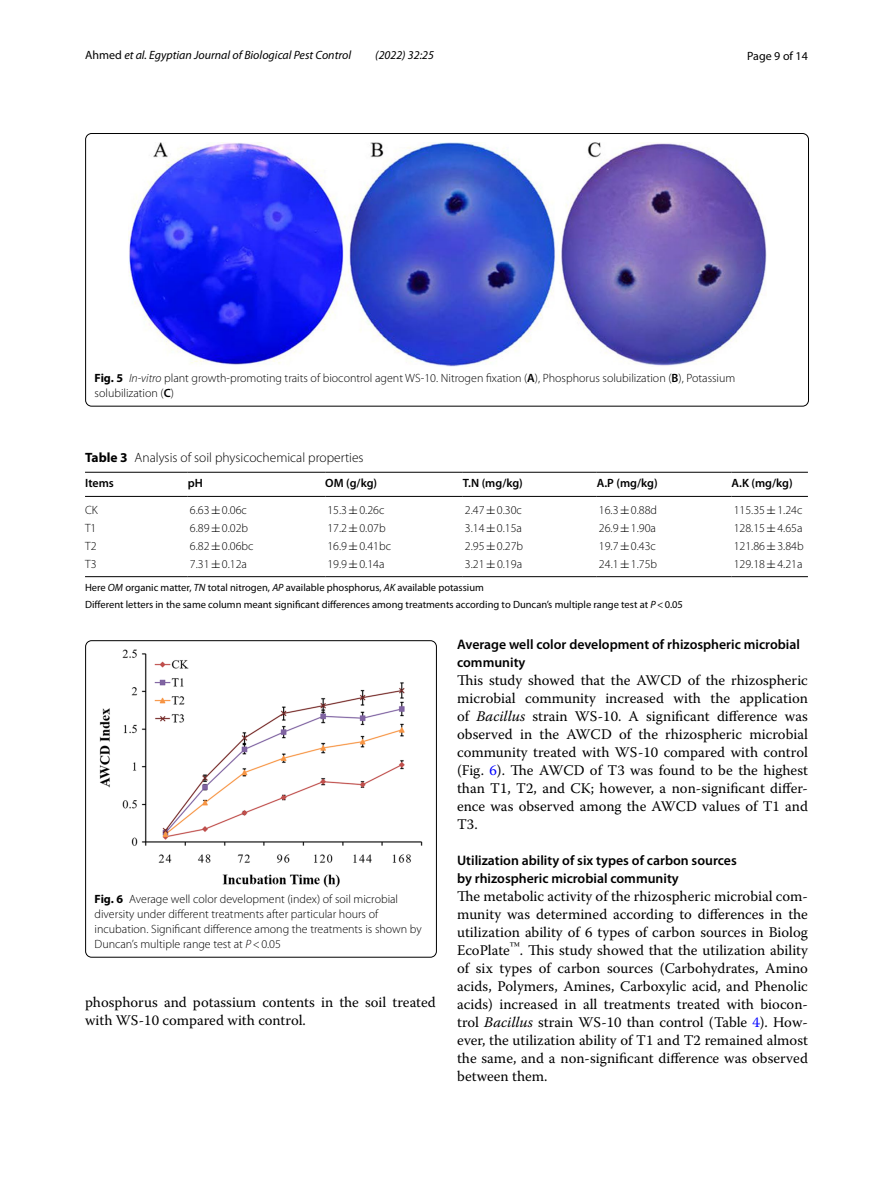
<style>
.page{position:relative;width:893px;height:1187px;background:#fff}
.page>*{position:absolute;margin:0;border:0;box-sizing:border-box;transform-origin:0 0}
.t1{font:14.7px/18px "Warnock Pro";color:#000;text-align:justify}
.t2{font:600 13.8px/18px "Myriad Pro";color:#000}
.t3{font:300 13.5px "Myriad Pro";color:#000}
.t4{font:300 12px/15px "Myriad Pro";color:#000}
.t5{font:italic 12px "Myriad Pro";color:#000}
.t6{font:600 12px "Myriad Pro";color:#000}
.t7{font:12px "Myriad Pro";color:#000}
.t8{font:10.5px/17px "Myriad Pro";color:#000}
.s1{font-style:normal}
.s2{font-weight:700}
.s3{font-style:italic}
.s4{font-weight:600}
.s5{font-family:"MTSY";font-weight:400}
.s6{color:#00f}
</style>
<div class="page">
<img style="left:128px;top:142px;width:638px;height:224px">
<hr style="left:85px;top:472px;width:103px;height:1px;background:#000">
<hr style="left:85px;top:496px;width:103px;height:1px;background:#000">
<hr style="left:188px;top:472px;width:137px;height:1px;background:#000">
<hr style="left:188px;top:496px;width:137px;height:1px;background:#000">
<hr style="left:325px;top:472px;width:138px;height:1px;background:#000">
<hr style="left:325px;top:496px;width:138px;height:1px;background:#000">
<hr style="left:463px;top:472px;width:134px;height:1px;background:#000">
<hr style="left:463px;top:496px;width:134px;height:1px;background:#000">
<hr style="left:597px;top:472px;width:134px;height:1px;background:#000">
<hr style="left:597px;top:496px;width:134px;height:1px;background:#000">
<hr style="left:731px;top:472px;width:77px;height:1px;background:#000">
<hr style="left:731px;top:496px;width:77px;height:1px;background:#000">
<hr style="left:85px;top:576px;width:103px;height:1px;background:#000">
<hr style="left:188px;top:576px;width:137px;height:1px;background:#000">
<hr style="left:325px;top:576px;width:138px;height:1px;background:#000">
<hr style="left:463px;top:576px;width:134px;height:1px;background:#000">
<hr style="left:597px;top:576px;width:134px;height:1px;background:#000">
<hr style="left:731px;top:576px;width:77px;height:1px;background:#000">
<img style="left:99px;top:649px;width:324px;height:238px">
<div style="left:85px;top:640px;width:352px;height:317px;border:1px solid #000;border-radius:6px"></div>
<p class="t5" style="left:85px;top:48px;width:268px"><span class="s1">Ahmed</span> et al. Egyptian Journal of Biological Pest Control</p>
<p class="t5" style="left:375px;top:48px;width:60px">(2022) 32:25</p>
<p class="t7" style="left:747px;top:48px;width:62px">Page 9 of 14</p>
<p class="t4" style="left:95px;top:370px;width:642px"><span class="s2">Fig. 5</span> <span class="s3">In-vitro</span> plant growth-promoting traits of biocontrol agent WS-10. Nitrogen fixation (<span class="s4">A</span>), Phosphorus solubilization (<span class="s4">B</span>), Potassium solubilization (<span class="s4">C</span>)</p>
<p class="t3" style="left:85px;top:450px;width:280px"><span class="s2">Table 3</span> Analysis of soil physicochemical properties</p>
<p class="t6" style="left:85px;top:475px;width:30px">Items</p>
<p class="t6" style="left:188px;top:475px;width:17px">pH</p>
<p class="t6" style="left:325px;top:475px;width:53px">OM (g/kg)</p>
<p class="t6" style="left:463px;top:475px;width:62px">T.N (mg/kg)</p>
<p class="t6" style="left:597px;top:475px;width:62px">A.P (mg/kg)</p>
<p class="t6" style="left:732px;top:475px;width:63px">A.K (mg/kg)</p>
<p class="t4" style="left:85px;top:502px;width:14px">CK</p>
<p class="t4" style="left:190px;top:502px;width:59px">6.63<span class="s5">±</span>0.06c</p>
<p class="t4" style="left:327px;top:502px;width:59px">15.3<span class="s5">±</span>0.26c</p>
<p class="t4" style="left:465px;top:502px;width:59px">2.47<span class="s5">±</span>0.30c</p>
<p class="t4" style="left:599px;top:502px;width:60px">16.3<span class="s5">±</span>0.88d</p>
<p class="t4" style="left:734px;top:502px;width:70px">115.35<span class="s5">±</span>1.24c</p>
<p class="t4" style="left:85px;top:520px;width:13px">T1</p>
<p class="t4" style="left:190px;top:520px;width:60px">6.89<span class="s5">±</span>0.02b</p>
<p class="t4" style="left:327px;top:520px;width:60px">17.2<span class="s5">±</span>0.07b</p>
<p class="t4" style="left:465px;top:520px;width:59px">3.14<span class="s5">±</span>0.15a</p>
<p class="t4" style="left:599px;top:520px;width:59px">26.9<span class="s5">±</span>1.90a</p>
<p class="t4" style="left:734px;top:520px;width:70px">128.15<span class="s5">±</span>4.65a</p>
<p class="t4" style="left:85px;top:538px;width:13px">T2</p>
<p class="t4" style="left:190px;top:538px;width:65px">6.82<span class="s5">±</span>0.06bc</p>
<p class="t4" style="left:327px;top:538px;width:65px">16.9<span class="s5">±</span>0.41bc</p>
<p class="t4" style="left:465px;top:538px;width:60px">2.95<span class="s5">±</span>0.27b</p>
<p class="t4" style="left:599px;top:538px;width:59px">19.7<span class="s5">±</span>0.43c</p>
<p class="t4" style="left:734px;top:538px;width:72px">121.86<span class="s5">±</span>3.84b</p>
<p class="t4" style="left:85px;top:556px;width:13px">T3</p>
<p class="t4" style="left:190px;top:556px;width:59px">7.31<span class="s5">±</span>0.12a</p>
<p class="t4" style="left:327px;top:556px;width:59px">19.9<span class="s5">±</span>0.14a</p>
<p class="t4" style="left:465px;top:556px;width:59px">3.21<span class="s5">±</span>0.19a</p>
<p class="t4" style="left:599px;top:556px;width:60px">24.1<span class="s5">±</span>1.75b</p>
<p class="t4" style="left:734px;top:556px;width:70px">129.18<span class="s5">±</span>4.21a</p>
<p class="t8" style="left:85px;top:578px;width:599px">Here <span class="s3">OM</span> organic matter, <span class="s3">TN</span> total nitrogen, <span class="s3">AP</span> available phosphorus, <span class="s3">AK</span> available potassium<br>Different letters in the same column meant significant differences among treatments according to Duncan’s multiple range test at <span class="s3">P</span>&lt;0.05</p>
<p class="t4" style="left:95px;top:891px;width:329px"><span class="s2">Fig. 6</span> Average well color development (index) of soil microbial diversity under different treatments after particular hours of incubation. Significant difference among the treatments is shown by Duncan’s multiple range test at <span class="s3">P</span>&lt;0.05</p>
<p class="t1" style="left:85px;top:992px;width:352px">phosphorus and potassium contents in the soil treated with WS-10 compared with control.</p>
<p class="t2" style="left:457px;top:635px;width:344px">Average well color development of rhizospheric microbial community</p>
<p class="t1" style="left:457px;top:671px;width:352px">This study showed that the AWCD of the rhizospheric microbial community increased with the application of <span class="s3">Bacillus</span> strain WS-10. A significant difference was observed in the AWCD of the rhizospheric microbial community treated with WS-10 compared with control (Fig. <span class="s6">6</span>). The AWCD of T3 was found to be the highest than T1, T2, and CK; however, a non-significant differ&shy;ence was observed among the AWCD values of T1 and T3.</p>
<p class="t2" style="left:457px;top:851px;width:281px">Utilization ability of six types of carbon sources by rhizospheric microbial community</p>
<p class="t1" style="left:457px;top:887px;width:352px">The metabolic activity of the rhizospheric microbial com&shy;munity was determined according to differences in the utilization ability of 6 types of carbon sources in Biolog EcoPlate<sup>™</sup>. This study showed that the utilization ability of six types of carbon sources (Carbohydrates, Amino acids, Polymers, Amines, Carboxylic acid, and Phenolic acids) increased in all treatments treated with biocon&shy;trol <span class="s3">Bacillus</span> strain WS-10 than control (Table <span class="s6">4</span>). How&shy;ever, the utilization ability of T1 and T2 remained almost the same, and a non-significant difference was observed between them.</p>
</div>
